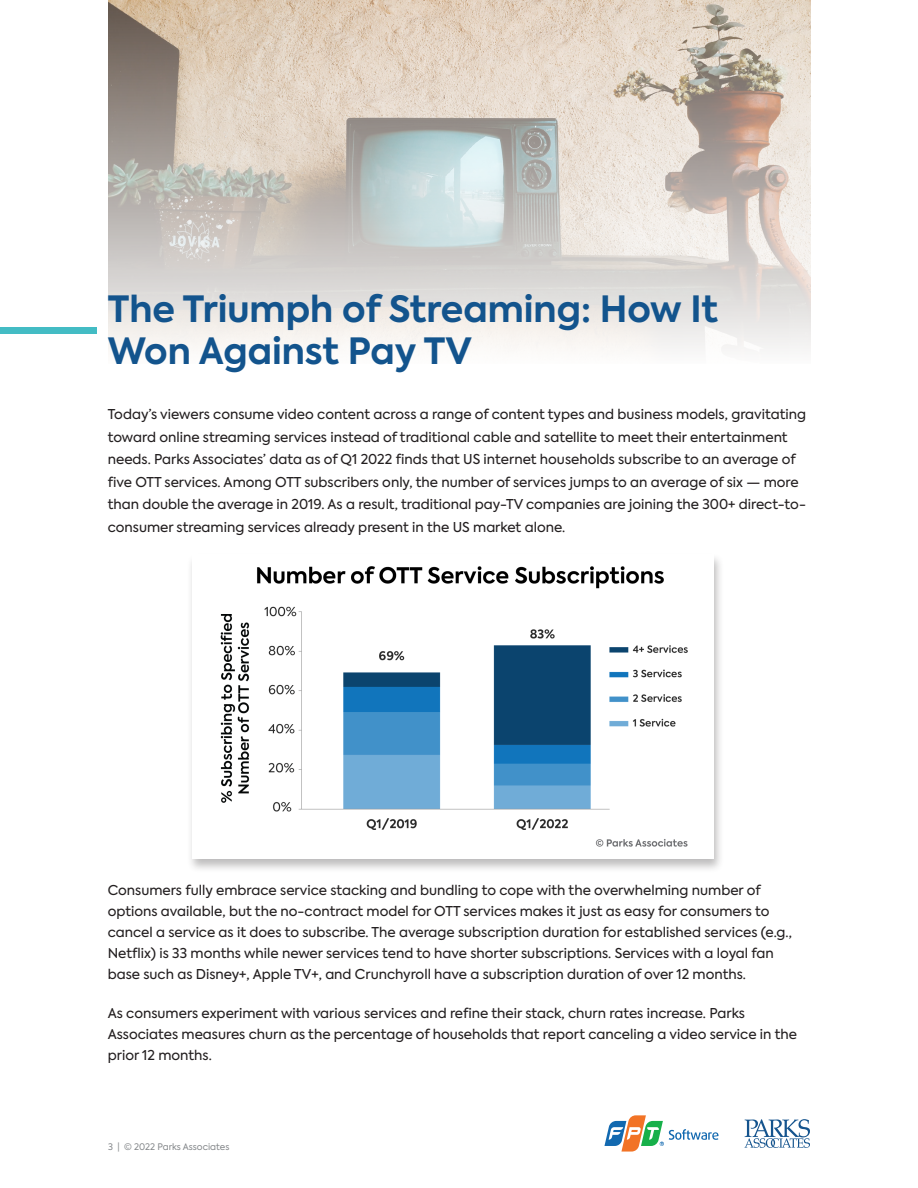
<style>
.page{position:relative;width:918px;height:1188px;background:#fff}
.page>*{position:absolute;margin:0;border:0;box-sizing:border-box;transform-origin:0 0}
.Header_2{font:700 36px/42px "Axiforma";color:#13548d}
.Body_Main{font:13.5px/21px "Axiforma";color:#231f20}
.t1{font:9px "Axiforma";color:#85888b}
</style>
<div class="page">
<svg style="left:604px;top:1115px;width:115px;height:37px"></svg>
<svg style="left:93px;top:0;width:718px;height:349px;background:#d7d0c8"></svg>
<div style="left:187px;top:552px;width:537px;height:321px;background:#231f20;opacity:.3"></div>
<div style="left:193px;top:554px;width:521px;height:305px;background:#fff"></div>
<div style="left:0;top:327px;width:96px;height:6px;background:#43bcc4"></div>
<svg style="left:744px;top:1119px;width:66px;height:29px"></svg>
<img style="left:220px;top:566px;width:468px;height:281px">
<p class="Header_2" style="left:108px;top:288px;width:612px">The Triumph of Streaming: How It<br>Won Against Pay TV</p>
<p class="Body_Main" style="left:108px;top:404px;width:700px;line-height:22.5px">Today’s viewers consume video content across a range of content types and business models, gravitating toward online streaming services instead of traditional cable and satellite to meet their entertainment needs. Parks Associates’ data as of Q1 2022 finds that US internet households subscribe to an average of five OTT services. Among OTT subscribers only, the number of services jumps to an average of six — more than double the average in 2019. As a result, traditional pay-TV companies are joining the 300+ direct-to&shy;consumer streaming services already present in the US market alone.</p>
<p class="Body_Main" style="left:108px;top:880px;width:686px">Consumers fully embrace service stacking and bundling to cope with the overwhelming number of options available, but the no-contract model for OTT services makes it just as easy for consumers to cancel a service as it does to subscribe. The average subscription duration for established services (e.g., Netflix) is 33 months while newer services tend to have shorter subscriptions. Services with a loyal fan base such as Disney+, Apple TV+, and Crunchyroll have a subscription duration of over 12 months.</p>
<p class="Body_Main" style="left:108px;top:1003px;width:691px">As consumers experiment with various services and refine their stack, churn rates increase. Parks<br>Associates measures churn as the percentage of households that report canceling a video service in the prior 12 months.</p>
<p class="t1" style="left:108px;top:1141px;width:123px">3 | © 2022 Parks Associates</p>
</div>
